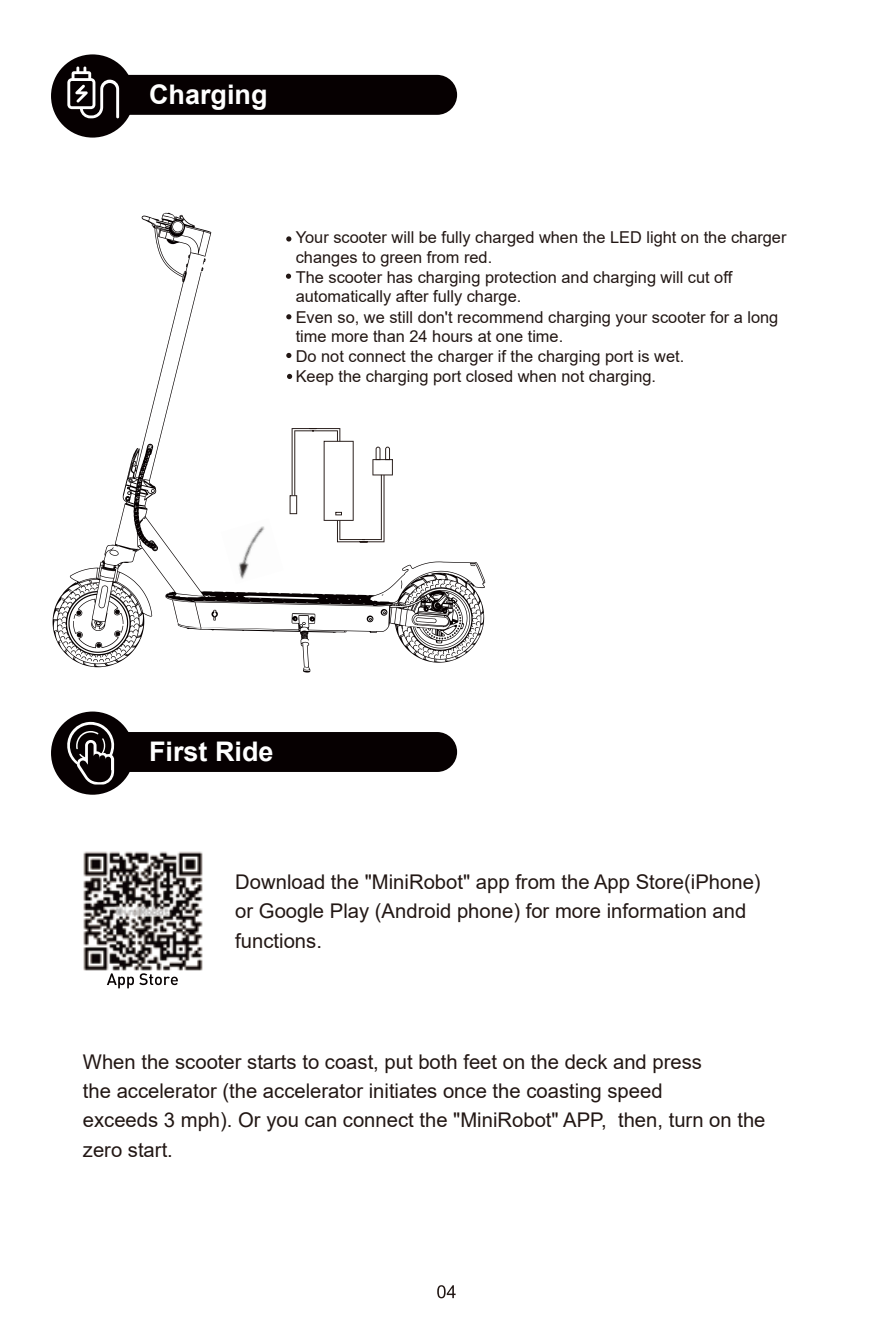
<style>
.page{position:relative;width:893px;height:1340px;background:#fff}
.page>*{position:absolute;margin:0;border:0;box-sizing:border-box;transform-origin:0 0}
.t1{font:700 27px "Arial";color:#fff}
.t2{font:20.25px/29.2px "Arial";color:#221714}
.t3{font:16.43px/19.8px "Arial";color:#221714}
</style>
<div class="page">
<svg style="left:107px;top:973px;width:71px;height:15px"></svg>
<img style="left:83px;top:851px;width:120px;height:120px">
<div style="left:51px;top:54px;width:83px;height:84px;background:#060001;border-radius:50%"></div>
<div style="left:106px;top:75px;width:351px;height:40px;background:#060001;border-radius:20px"></div>
<svg style="left:67px;top:66px;width:52px;height:52px"></svg>
<div style="left:51px;top:711px;width:83px;height:83px;background:#060001;border-radius:50%"></div>
<div style="left:106px;top:732px;width:351px;height:40px;background:#060001;border-radius:20px"></div>
<svg style="left:64px;top:722px;width:51px;height:62px"></svg>
<svg style="left:437px;top:1285px;width:19px;height:13px"></svg>
<svg style="left:53px;top:213px;width:432px;height:459px"></svg>
<svg style="left:151px;top:489px;width:4px;height:4px"></svg>
<svg style="left:109px;top:550px;width:10px;height:5px"></svg>
<svg style="left:201px;top:258px;width:5px;height:13px"></svg>
<svg style="left:75px;top:585px;width:49px;height:30px"></svg>
<svg style="left:60px;top:621px;width:74px;height:41px"></svg>
<svg style="left:413px;top:584px;width:67px;height:74px"></svg>
<svg style="left:302px;top:622px;width:4px;height:3px"></svg>
<svg style="left:211px;top:610px;width:7px;height:10px"></svg>
<svg style="left:367px;top:615px;width:6px;height:7px"></svg>
<h1 class="t1" style="left:149px;top:75px;width:120px">Charging</h1>
<p class="t3" style="left:296px;top:228px;width:492px">Your scooter will be fully charged when the LED light on the charger changes to green from red.<br>The scooter has charging protection and charging will cut off automatically after fully charge.<br>Even so, we still don't recommend charging your scooter for a long time more than 24 hours at one time.<br>Do not connect the charger if the charging port is wet.<br>Keep the charging port closed when not charging.</p>
<h1 class="t1" style="left:149px;top:732px;width:126px">First Ride</h1>
<p class="t2" style="left:235px;top:867px;width:527px">Download the "MiniRobot" app from the App Store(iPhone) or Google Play (Android phone) for more information and functions.</p>
<p class="t2" style="left:83px;top:1047px;width:684px">When the scooter starts to coast, put both feet on the deck and press<br>the accelerator (the accelerator initiates once the coasting speed<br>exceeds 3 mph). Or you can connect the "MiniRobot" APP, then, turn on the zero start.</p>
</div>
